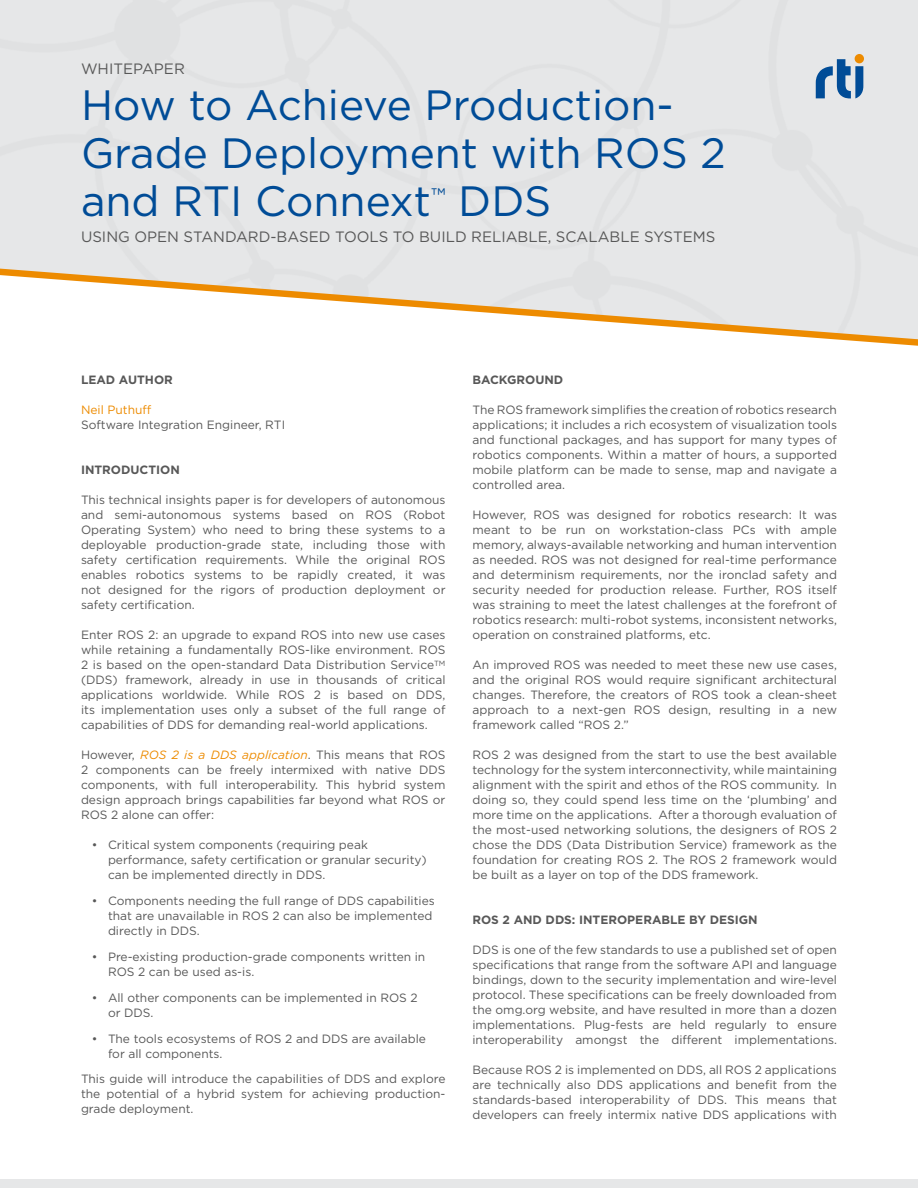
<style>
.page{position:relative;width:918px;height:1188px;background:#fff}
.page>*{position:absolute;margin:0;border:0;box-sizing:border-box;transform-origin:0 0}
.t1{font:42.3px/48px "Gotham";color:#004c97}
.t2{font:15px "Gotham";color:#585858}
.t3{font:12px/15px "Gotham";color:#585858;text-align:justify}
.t4{font:700 12px "Gotham";color:#585858}
.t5{font:12px "Gotham";color:#ed8b00}
.s1{font-style:italic;color:#ed8b00}
</style>
<div class="page">
<div style="left:0;top:1179px;width:918px;height:9px;background:#e6e7e8"></div>
<svg style="left:0;top:267px;width:918px;height:79px"></svg>
<svg style="left:816px;top:59px;width:47px;height:39px;background:#6f96bd"></svg>
<div style="left:855px;top:54px;width:9px;height:9px;background:#ed8b00;border-radius:50%"></div>
<p class="t2" style="left:81px;top:59px;width:105px">WHITEPAPER</p>
<h1 class="t1" style="left:81px;top:80px;width:646px">How to Achieve Production-<br>Grade Deployment with ROS 2 and RTI Connext<sup>™</sup> DDS</h1>
<p class="t2" style="left:81px;top:227px;width:636px">USING OPEN STANDARD-BASED TOOLS TO BUILD RELIABLE, SCALABLE SYSTEMS</p>
<p class="t4" style="left:81px;top:372px;width:93px">LEAD AUTHOR</p>
<p class="t5" style="left:81px;top:402px;width:72px">Neil Puthuff</p>
<p class="t3" style="left:81px;top:417px;width:206px">Software Integration Engineer, RTI</p>
<p class="t4" style="left:81px;top:462px;width:100px">INTRODUCTION</p>
<p class="t3" style="left:81px;top:492px;width:366px">This technical insights paper is for developers of autonomous and semi-autonomous systems based on ROS (Robot Operating System) who need to bring these systems to a deployable production-grade state, including those with safety certification requirements. While the original ROS enables robotics systems to be rapidly created, it was not designed for the rigors of production deployment or safety certification.</p>
<p class="t3" style="left:81px;top:627px;width:366px">Enter ROS 2: an upgrade to expand ROS into new use cases while retaining a fundamentally ROS-like environment. ROS 2 is based on the open-standard Data Distribution Service<sup>TM </sup>(DDS) framework, already in use in thousands of critical applications worldwide. While ROS 2 is based on DDS, its implementation uses only a subset of the full range of capabilities of DDS for demanding real-world applications.</p>
<p class="t3" style="left:81px;top:747px;width:366px">However, <span class="s1">ROS 2 is a DDS application</span>. This means that ROS 2 components can be freely intermixed with native DDS components, with full interoperability. This hybrid system design approach brings capabilities far beyond what ROS or ROS 2 alone can offer:</p>
<p class="t3" style="left:108px;top:837px;width:320px;text-align:left;text-indent:-16px">• Critical system components (requiring peak performance, safety certification or granular security) can be implemented directly in DDS.</p>
<p class="t3" style="left:108px;top:893px;width:328px;text-align:left;text-indent:-16px">• Components needing the full range of DDS capabilities that are unavailable in ROS 2 can also be implemented directly in DDS.</p>
<p class="t3" style="left:108px;top:949px;width:319px;text-indent:-16px">• Pre-existing production-grade components written in<br>ROS 2 can be used as-is.</p>
<p class="t3" style="left:108px;top:990px;width:311px;text-indent:-16px">• All other components can be implemented in ROS 2 or DDS.</p>
<p class="t3" style="left:108px;top:1031px;width:319px;text-indent:-16px">• The tools ecosystems of ROS 2 and DDS are available for all components.</p>
<p class="t3" style="left:81px;top:1071px;width:366px">This guide will introduce the capabilities of DDS and explore the potential of a hybrid system for achieving production&shy;grade deployment.</p>
<p class="t4" style="left:472px;top:372px;width:92px">BACKGROUND</p>
<p class="t3" style="left:472px;top:402px;width:366px">The ROS framework simplifies the creation of robotics research applications; it includes a rich ecosystem of visualization tools and functional packages, and has support for many types of robotics components. Within a matter of hours, a supported mobile platform can be made to sense, map and navigate a controlled area.</p>
<p class="t3" style="left:472px;top:507px;width:366px">However, ROS was designed for robotics research: It was meant to be run on workstation-class PCs with ample memory, always-available networking and human intervention as needed. ROS was not designed for real-time performance and determinism requirements, nor the ironclad safety and security needed for production release. Further, ROS itself was straining to meet the latest challenges at the forefront of robotics research: multi-robot systems, inconsistent networks, operation on constrained platforms, etc.</p>
<p class="t3" style="left:472px;top:657px;width:366px">An improved ROS was needed to meet these new use cases, and the original ROS would require significant architectural changes. Therefore, the creators of ROS took a clean-sheet approach to a next-gen ROS design, resulting in a new framework called “ROS 2.”</p>
<p class="t3" style="left:472px;top:747px;width:366px">ROS 2 was designed from the start to use the best available technology for the system interconnectivity, while maintaining alignment with the spirit and ethos of the ROS community. In doing so, they could spend less time on the ‘plumbing’ and more time on the applications. After a thorough evaluation of the most-used networking solutions, the designers of ROS 2 chose the DDS (Data Distribution Service) framework as the foundation for creating ROS 2. The ROS 2 framework would be built as a layer on top of the DDS framework.</p>
<p class="t4" style="left:472px;top:912px;width:287px">ROS 2 AND DDS: INTEROPERABLE BY DESIGN</p>
<p class="t3" style="left:472px;top:942px;width:366px">DDS is one of the few standards to use a published set of open specifications that range from the software API and language bindings, down to the security implementation and wire-level protocol. These specifications can be freely downloaded from the omg.org website, and have resulted in more than a dozen implementations. Plug-fests are held regularly to ensure interoperability amongst the different implementations.</p>
<p class="t3" style="left:472px;top:1062px;width:366px">Because ROS 2 is implemented on DDS, all ROS 2 applications are technically also DDS applications and benefit from the standards-based interoperability of DDS. This means that developers can freely intermix native DDS applications with</p>
</div>
